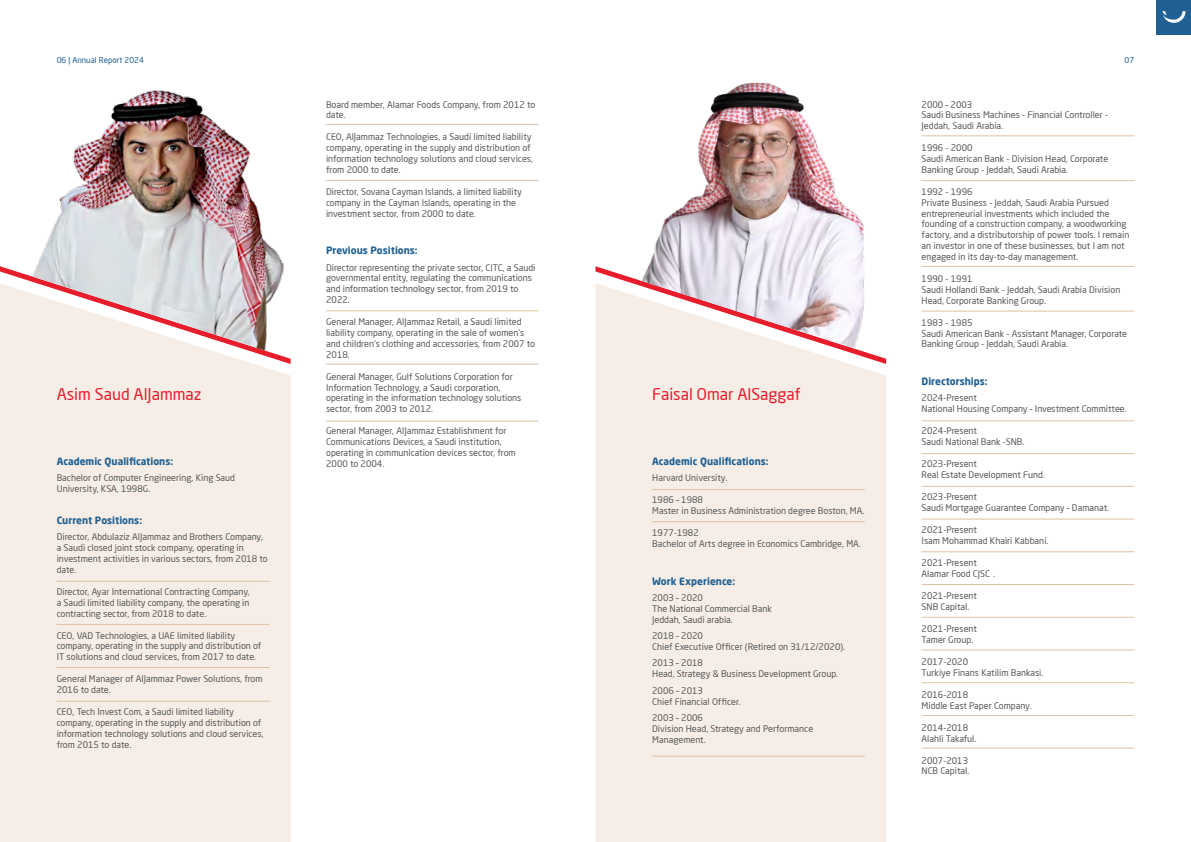
<style>
.page{position:relative;width:1191px;height:842px;background:#fff}
.page>*{position:absolute;margin:0;border:0;box-sizing:border-box;transform-origin:0 0}
.t1{font:16px "Neo Sans Arabic";color:#e81d2c}
.t2{font:700 10px "Neo Sans Arabic";color:#216092}
.t3{font:9px/10.8px "Neo Sans Arabic";color:#58595b}
.t4{font:8px "Neo Sans Arabic";color:#216092}
</style>
<div class="page">
<div style="left:0;top:364px;width:291px;height:478px;background:#f6eee6"></div>
<svg style="left:0;top:266px;width:291px;height:98px"></svg>
<img style="left:21px;top:90px;width:262px;height:266px">
<div style="left:595px;top:364px;width:291px;height:478px;background:#f6eee6"></div>
<svg style="left:595px;top:266px;width:291px;height:98px"></svg>
<img style="left:633px;top:83px;width:232px;height:269px">
<hr style="left:652px;top:522px;width:213px;height:1px;background:#dfc09d">
<hr style="left:652px;top:756px;width:213px;height:1px;background:#dfc09d">
<hr style="left:652px;top:489px;width:213px;height:1px;background:#dfc09d">
<hr style="left:921px;top:421px;width:213px;height:1px;background:#dfc09d">
<hr style="left:921px;top:311px;width:213px;height:1px;background:#dfc09d">
<hr style="left:921px;top:266px;width:213px;height:1px;background:#dfc09d">
<hr style="left:921px;top:180px;width:213px;height:1px;background:#dfc09d">
<hr style="left:921px;top:136px;width:213px;height:1px;background:#dfc09d">
<hr style="left:921px;top:453px;width:213px;height:1px;background:#dfc09d">
<hr style="left:921px;top:486px;width:213px;height:1px;background:#dfc09d">
<hr style="left:921px;top:519px;width:213px;height:1px;background:#dfc09d">
<hr style="left:921px;top:552px;width:213px;height:1px;background:#dfc09d">
<hr style="left:921px;top:584px;width:213px;height:1px;background:#dfc09d">
<hr style="left:921px;top:617px;width:213px;height:1px;background:#dfc09d">
<hr style="left:921px;top:650px;width:213px;height:1px;background:#dfc09d">
<hr style="left:921px;top:682px;width:213px;height:1px;background:#dfc09d">
<hr style="left:921px;top:715px;width:213px;height:1px;background:#dfc09d">
<hr style="left:921px;top:748px;width:213px;height:1px;background:#dfc09d">
<hr style="left:326px;top:124px;width:213px;height:1px;background:#dfc09d">
<hr style="left:326px;top:180px;width:213px;height:1px;background:#dfc09d">
<hr style="left:326px;top:311px;width:213px;height:1px;background:#dfc09d">
<hr style="left:326px;top:364px;width:213px;height:1px;background:#dfc09d">
<hr style="left:326px;top:421px;width:213px;height:1px;background:#dfc09d">
<hr style="left:57px;top:581px;width:212px;height:1px;background:#dfc09d">
<hr style="left:57px;top:624px;width:212px;height:1px;background:#dfc09d">
<hr style="left:57px;top:667px;width:212px;height:1px;background:#dfc09d">
<hr style="left:57px;top:701px;width:212px;height:1px;background:#dfc09d">
<div style="left:1157px;top:0;width:34px;height:34px;background:#216092"></div>
<svg style="left:1162px;top:11px;width:23px;height:12px"></svg>
<p class="t4" style="left:57px;top:54px;width:89px">06 | Annual Report 2024</p>
<p class="t4" style="left:1124px;top:54px;width:11px">07</p>
<h1 class="t1" style="left:57px;top:382px;width:146px">Asim Saud AlJammaz</h1>
<p class="t2" style="left:57px;top:453px;width:118px">Academic Qualifications:</p>
<p class="t3" style="left:57px;top:473px;width:180px">Bachelor of Computer Engineering, King Saud<br>University, KSA, 1998G.</p>
<p class="t2" style="left:57px;top:512px;width:87px">Current Positions:</p>
<p class="t3" style="left:57px;top:532px;width:213px">Director, Abdulaziz AlJammaz and Brothers Company, a Saudi closed joint stock company, operating in investment activities in various sectors, from 2018 to date.</p>
<p class="t3" style="left:57px;top:586px;width:195px;text-align:justify">Director, Ayar International Contracting Company, a Saudi limited liability company, the operating in contracting sector, from 2018 to date.</p>
<p class="t3" style="left:57px;top:630px;width:206px">CEO, VAD Technologies, a UAE limited liability company, operating in the supply and distribution of<br>IT solutions and cloud services, from 2017 to date.</p>
<p class="t3" style="left:57px;top:674px;width:207px">General Manager of AlJammaz Power Solutions, from<br>2016 to date.</p>
<p class="t3" style="left:57px;top:707px;width:208px">CEO, Tech Invest Com, a Saudi limited liability company, operating in the supply and distribution of information technology solutions and cloud services, from 2015 to date.</p>
<p class="t3" style="left:326px;top:99px;width:211px">Board member, Alamar Foods Company, from 2012 to date.</p>
<p class="t3" style="left:326px;top:132px;width:208px">CEO, AlJammaz Technologies, a Saudi limited liability company, operating in the supply and distribution of information technology solutions and cloud services, from 2000 to date.</p>
<p class="t3" style="left:326px;top:186px;width:197px">Director, Sovana Cayman Islands, a limited liability company in the Cayman Islands, operating in the investment sector, from 2000 to date.</p>
<p class="t2" style="left:326px;top:243px;width:93px">Previous Positions:</p>
<p class="t3" style="left:326px;top:262px;width:211px">Director representing the private sector, CITC, a Saudi governmental entity, regulating the communications and information technology sector, from 2019 to 2022.</p>
<p class="t3" style="left:326px;top:316px;width:211px">General Manager, AlJammaz Retail, a Saudi limited liability company, operating in the sale of women’s and children’s clothing and accessories, from 2007 to 2018.</p>
<p class="t3" style="left:326px;top:371px;width:197px">General Manager, Gulf Solutions Corporation for Information Technology, a Saudi corporation, operating in the information technology solutions sector, from 2003 to 2012.</p>
<p class="t3" style="left:326px;top:426px;width:191px">General Manager, AlJammaz Establishment for Communications Devices, a Saudi institution, operating in communication devices sector, from 2000 to 2004.</p>
<h1 class="t1" style="left:652px;top:382px;width:150px">Faisal Omar AlSaggaf</h1>
<p class="t2" style="left:652px;top:453px;width:118px">Academic Qualifications:</p>
<p class="t3" style="left:652px;top:473px;width:77px">Harvard University.</p>
<p class="t3" style="left:652px;top:495px;width:214px">1986 – 1988<br>Master in Business Administration degree Boston, MA.</p>
<p class="t3" style="left:652px;top:528px;width:210px">1977-1982<br>Bachelor of Arts degree in Economics Cambridge, MA.</p>
<p class="t2" style="left:652px;top:573px;width:84px">Work Experience:</p>
<p class="t3" style="left:652px;top:592px;width:121px">2003 – 2020<br>The National Commercial Bank<br>Jeddah, Saudi arabia.</p>
<p class="t3" style="left:652px;top:631px;width:194px">2018 – 2020<br>Chief Executive Officer (Retired on 31/12/2020).</p>
<p class="t3" style="left:652px;top:658px;width:187px">2013 – 2018<br>Head, Strategy &amp; Business Development Group.</p>
<p class="t3" style="left:652px;top:685px;width:90px">2006 – 2013<br>Chief Financial Officer.</p>
<p class="t3" style="left:652px;top:712px;width:162px">2003 – 2006<br>Division Head, Strategy and Performance<br>Management.</p>
<p class="t3" style="left:921px;top:99px;width:188px">2000 – 2003<br>Saudi Business Machines - Financial Controller -<br>Jeddah, Saudi Arabia.</p>
<p class="t3" style="left:921px;top:143px;width:188px">1996 - 2000<br>Saudi American Bank - Division Head, Corporate<br>Banking Group - Jeddah, Saudi Arabia.</p>
<p class="t3" style="left:921px;top:186px;width:209px">1992 - 1996<br>Private Business - Jeddah, Saudi Arabia Pursued entrepreneurial investments which included the founding of a construction company, a woodworking factory, and a distributorship of power tools. I remain an investor in one of these businesses, but I am not engaged in its day-to-day management.</p>
<p class="t3" style="left:921px;top:273px;width:200px">1990 - 1991<br>Saudi Hollandi Bank - Jeddah, Saudi Arabia Division<br>Head, Corporate Banking Group.</p>
<p class="t3" style="left:921px;top:317px;width:207px">1983 - 1985<br>Saudi American Bank - Assistant Manager, Corporate<br>Banking Group - Jeddah, Saudi Arabia.</p>
<p class="t2" style="left:921px;top:373px;width:67px">Directorships:</p>
<p class="t3" style="left:921px;top:393px;width:207px">2024-Present<br>National Housing Company – Investment Committee.</p>
<p class="t3" style="left:921px;top:426px;width:104px">2024-Present<br>Saudi National Bank -SNB.</p>
<p class="t3" style="left:921px;top:458px;width:125px">2023-Present<br>Real Estate Development Fund.</p>
<p class="t3" style="left:921px;top:491px;width:189px">2023-Present<br>Saudi Mortgage Guarantee Company – Damanat.</p>
<p class="t3" style="left:921px;top:524px;width:128px">2021-Present<br>Isam Mohammad Khairi Kabbani.</p>
<p class="t3" style="left:921px;top:557px;width:75px">2021-Present<br>Alamar Food CJSC .</p>
<p class="t3" style="left:921px;top:590px;width:57px">2021-Present<br>SNB Capital.</p>
<p class="t3" style="left:921px;top:623px;width:57px">2021-Present<br>Tamer Group.</p>
<p class="t3" style="left:921px;top:656px;width:123px">2017-2020<br>Turkiye Finans Katilim Bankasi.</p>
<p class="t3" style="left:921px;top:689px;width:112px">2016-2018<br>Middle East Paper Company.</p>
<p class="t3" style="left:921px;top:722px;width:56px">2014-2018<br>Alahli Takaful.</p>
<p class="t3" style="left:921px;top:755px;width:49px">2007-2013<br>NCB Capital.</p>
</div>
